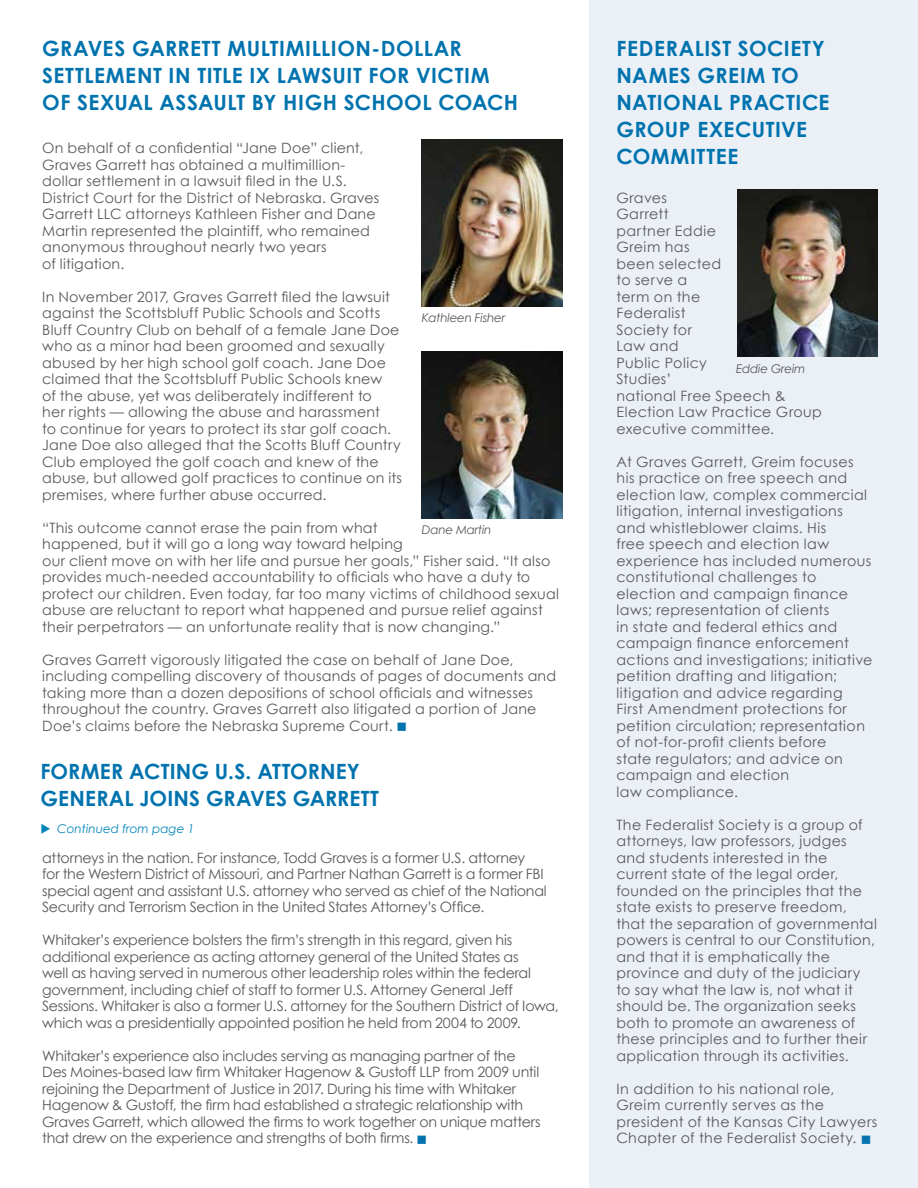
<style>
.page{position:relative;width:918px;height:1188px;background:#fff}
.page>*{position:absolute;margin:0;border:0;box-sizing:border-box;transform-origin:0 0}
.t1{font:700 21px/27px "Century Gothic";letter-spacing:.02em;color:#0073ae}
.t2{font:14.25px/16.5px "Century Gothic";letter-spacing:.015em;color:#58595b}
.t3{font:14.25px/16.5px "Century Gothic";letter-spacing:-.015em;color:#58595b}
.t4{font:italic 12px "Century Gothic";letter-spacing:-.02em;color:#58595b}
.t5{font:italic 12px "Century Gothic";color:#0085bb}
.s1{color:#0073ae}
</style>
<div class="page">
<div style="left:590px;top:0;width:328px;height:1188px;background:#ebf0f7"></div>
<img style="left:422px;top:351px;width:140px;height:167px">
<img style="left:422px;top:139px;width:140px;height:167px">
<img style="left:737px;top:189px;width:141px;height:167px">
<h1 class="t1" style="left:42px;top:35px;width:477px">GRAVES GARRETT MULTIMILLION-DOLLAR<br>SETTLEMENT IN TITLE IX LAWSUIT FOR VICTIM<br>OF SEXUAL ASSAULT BY HIGH SCHOOL COACH</h1>
<p class="t2" style="left:42px;top:139px;width:339px">On behalf of a confidential “Jane Doe” client, Graves Garrett has obtained a multimillion&shy;dollar settlement in a lawsuit filed in the U.S.<br>District Court for the District of Nebraska. Graves Garrett LLC attorneys Kathleen Fisher and Dane Martin represented the plaintiff, who remained anonymous throughout nearly two years<br>of litigation.</p>
<p class="t2" style="left:42px;top:288px;width:361px">In November 2017, Graves Garrett filed the lawsuit against the Scottsbluff Public Schools and Scotts Bluff Country Club on behalf of a female Jane Doe who as a minor had been groomed and sexually abused by her high school golf coach. Jane Doe claimed that the Scottsbluff Public Schools knew<br>of the abuse, yet was deliberately indifferent to<br>her rights — allowing the abuse and harassment<br>to continue for years to protect its star golf coach.<br>Jane Doe also alleged that the Scotts Bluff Country Club employed the golf coach and knew of the abuse, but allowed golf practices to continue on its premises, where further abuse occurred.</p>
<p class="t2" style="left:42px;top:519px;width:518px">“This outcome cannot erase the pain from what<br>happened, but it will go a long way toward helping<br>our client move on with her life and pursue her goals,” Fisher said. “It also provides much-needed accountability to officials who have a duty to protect our children. Even today, far too many victims of childhood sexual abuse are reluctant to report what happened and pursue relief against their perpetrators — an unfortunate reality that is now changing.”</p>
<p class="t2" style="left:42px;top:651px;width:516px">Graves Garrett vigorously litigated the case on behalf of Jane Doe, including compelling discovery of thousands of pages of documents and taking more than a dozen depositions of school officials and witnesses throughout the country. Graves Garrett also litigated a portion of Jane Doe’s claims before the Nebraska Supreme Court. <span class="s1">■</span></p>
<h1 class="t1" style="left:40px;top:758px;width:340px">FORMER ACTING U.S. ATTORNEY<br>GENERAL JOINS GRAVES GARRETT</h1>
<p class="t5" style="left:40px;top:822px;width:155px">◆ Continued from page 1</p>
<p class="t3" style="left:42px;top:849px;width:506px">attorneys in the nation. For instance, Todd Graves is a former U.S. attorney<br>for the Western District of Missouri, and Partner Nathan Garrett is a former FBI special agent and assistant U.S. attorney who served as chief of the National Security and Terrorism Section in the United States Attorney’s Office.</p>
<p class="t3" style="left:42px;top:931px;width:518px">Whitaker’s experience bolsters the firm’s strength in this regard, given his additional experience as acting attorney general of the United States as<br>well as having served in numerous other leadership roles within the federal government, including chief of staff to former U.S. Attorney General Jeff Sessions. Whitaker is also a former U.S. attorney for the Southern District of Iowa, which was a presidentially appointed position he held from 2004 to 2009.</p>
<p class="t3" style="left:42px;top:1047px;width:500px">Whitaker’s experience also includes serving as managing partner of the Des Moines-based law firm Whitaker Hagenow &amp; Gustoff LLP from 2009 until rejoining the Department of Justice in 2017. During his time with Whitaker Hagenow &amp; Gustoff, the firm had established a strategic relationship with Graves Garrett, which allowed the firms to work together on unique matters that drew on the experience and strengths of both firms. <span class="s1">■</span></p>
<p class="t4" style="left:422px;top:311px;width:85px">Kathleen Fisher</p>
<p class="t4" style="left:422px;top:523px;width:71px">Dane Martin</p>
<h1 class="t1" style="left:616px;top:35px;width:215px">FEDERALIST SOCIETY<br>NAMES GREIM TO<br>NATIONAL PRACTICE<br>GROUP EXECUTIVE<br>COMMITTEE</h1>
<p class="t2" style="left:616px;top:189px;width:207px">Graves<br>Garrett<br>partner Eddie<br>Greim has<br>been selected<br>to serve a<br>term on the<br>Federalist<br>Society for<br>Law and<br>Public Policy<br>Studies’<br>national Free Speech &amp;<br>Election Law Practice Group executive committee.</p>
<p class="t2" style="left:616px;top:453px;width:257px">At Graves Garrett, Greim focuses his practice on free speech and election law, complex commercial litigation, internal investigations and whistleblower claims. His<br>free speech and election law experience has included numerous constitutional challenges to election and campaign finance laws; representation of clients<br>in state and federal ethics and campaign finance enforcement actions and investigations; initiative petition drafting and litigation; litigation and advice regarding<br>First Amendment protections for petition circulation; representation of not-for-profit clients before<br>state regulators; and advice on campaign and election<br>law compliance.</p>
<p class="t2" style="left:616px;top:816px;width:262px">The Federalist Society is a group of attorneys, law professors, judges and students interested in the current state of the legal order, founded on the principles that the state exists to preserve freedom, that the separation of governmental powers is central to our Constitution, and that it is emphatically the province and duty of the judiciary to say what the law is, not what it should be. The organization seeks both to promote an awareness of these principles and to further their application through its activities.</p>
<p class="t2" style="left:616px;top:1080px;width:262px">In addition to his national role, Greim currently serves as the president of the Kansas City Lawyers Chapter of the Federalist Society. <span class="s1">■</span></p>
<p class="t4" style="left:736px;top:361px;width:71px">Eddie Greim</p>
</div>
